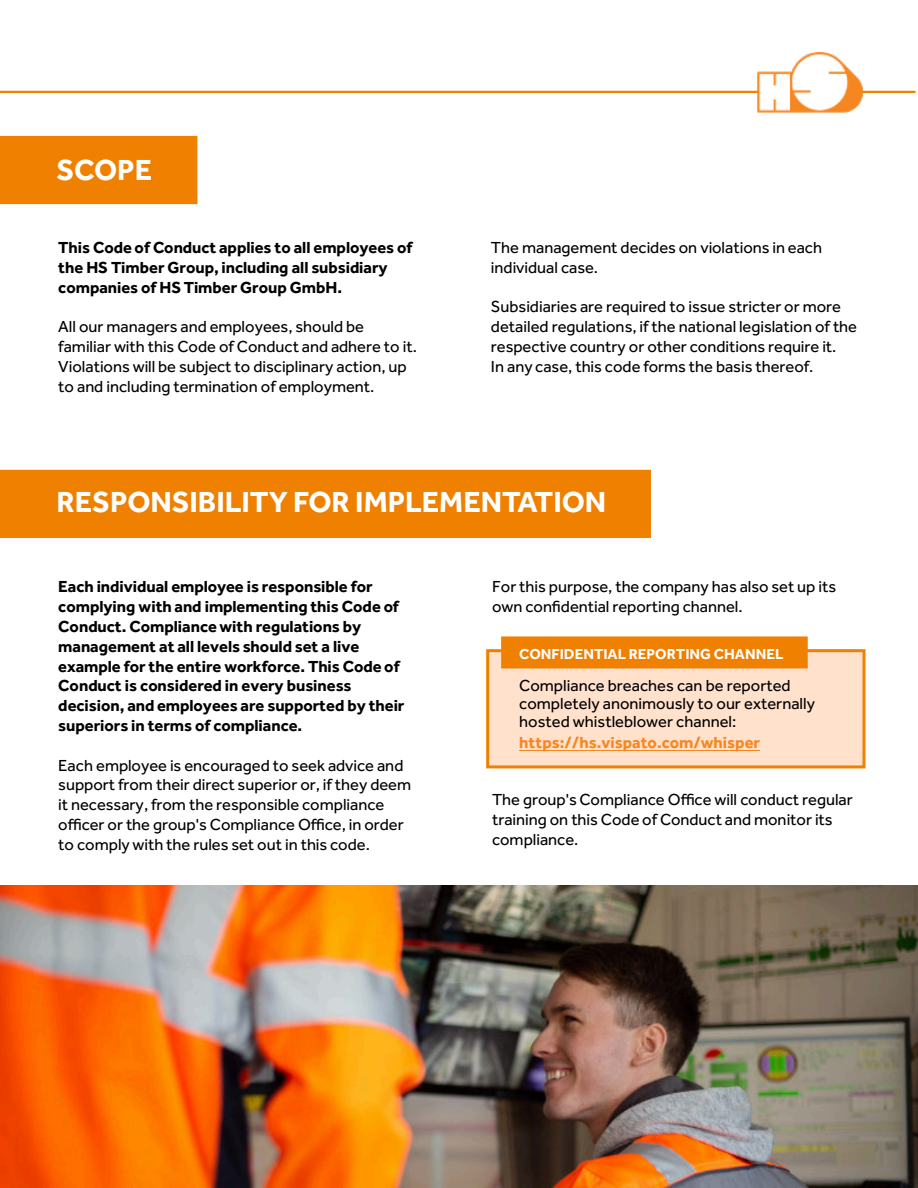
<style>
.page{position:relative;width:918px;height:1188px;background:#fff}
.page>*{position:absolute;margin:0;border:0;box-sizing:border-box;transform-origin:0 0}
.t1{font:700 30px "Effra";color:#fff}
.t2{font:700 16.65px "Effra";color:#000}
.t3{font:16.5px "Effra";color:#000}
.t4{font:700 16.5px "Effra";color:#000}
.t5{font:700 16.5px "Effra";color:#f6861f}
.t6{font:700 15px "Effra";color:#fff}
</style>
<div class="page">
<hr style="left:0;top:91px;width:916px;height:2px;background:#f08000">
<div style="left:0;top:136px;width:197px;height:68px;background:#f08000"></div>
<div style="left:0;top:470px;width:651px;height:68px;background:#f08000"></div>
<img style="left:758px;top:53px;width:105px;height:60px">
<div style="left:486px;top:649px;width:380px;height:119px;background:#ffe1cc;border:3px solid #f08000"></div>
<div style="left:501px;top:636px;width:307px;height:32px;background:#f08000;border:3px solid #f08000"></div>
<hr style="left:519px;top:750px;width:241px;height:1px;background:#f6861f">
<img style="left:0;top:886px;width:918px;height:302px">
<p class="t1" style="left:57px;top:160px;width:97px">SCOPE</p>
<p class="t4" style="left:58px;top:242px;width:356px">This Code of Conduct applies to all employees of</p>
<p class="t4" style="left:58px;top:262px;width:331px">the HS Timber Group, including all subsidiary</p>
<p class="t4" style="left:58px;top:282px;width:285px">companies of HS Timber Group GmbH.</p>
<p class="t3" style="left:58px;top:321px;width:307px">All our managers and employees, should be</p>
<p class="t3" style="left:58px;top:341px;width:360px">familiar with this Code of Conduct and adhere to it.</p>
<p class="t3" style="left:58px;top:361px;width:350px">Violations will be subject to disciplinary action, up</p>
<p class="t3" style="left:58px;top:381px;width:318px">to and including termination of employment.</p>
<p class="t3" style="left:491px;top:242px;width:333px">The management decides on violations in each</p>
<p class="t3" style="left:491px;top:262px;width:109px">individual case.</p>
<p class="t3" style="left:491px;top:301px;width:352px">Subsidiaries are required to issue stricter or more</p>
<p class="t3" style="left:491px;top:321px;width:368px">detailed regulations, if the national legislation of the</p>
<p class="t3" style="left:491px;top:341px;width:347px">respective country or other conditions require it.</p>
<p class="t3" style="left:491px;top:361px;width:324px">In any case, this code forms the basis thereof.</p>
<p class="t1" style="left:57px;top:492px;width:551px">RESPONSIBILITY FOR IMPLEMENTATION</p>
<p class="t4" style="left:58px;top:581px;width:316px">Each individual employee is responsible for</p>
<p class="t4" style="left:58px;top:601px;width:342px">complying with and implementing this Code of</p>
<p class="t4" style="left:58px;top:621px;width:304px">Conduct. Compliance with regulations by</p>
<p class="t2" style="left:58px;top:641px;width:302px">management at all levels should set a live</p>
<p class="t4" style="left:58px;top:661px;width:343px">example for the entire workforce. This Code of</p>
<p class="t4" style="left:58px;top:680px;width:295px">Conduct is considered in every business</p>
<p class="t4" style="left:58px;top:700px;width:348px">decision, and employees are supported by their</p>
<p class="t4" style="left:58px;top:720px;width:245px">superiors in terms of compliance.</p>
<p class="t3" style="left:58px;top:760px;width:347px">Each employee is encouraged to seek advice and</p>
<p class="t3" style="left:58px;top:779px;width:354px">support from their direct superior or, if they deem</p>
<p class="t3" style="left:58px;top:799px;width:328px">it necessary, from the responsible compliance</p>
<p class="t3" style="left:58px;top:819px;width:347px">officer or the group's Compliance Office, in order</p>
<p class="t3" style="left:58px;top:839px;width:313px">to comply with the rules set out in this code.</p>
<p class="t3" style="left:492px;top:581px;width:346px">For this purpose, the company has also set up its</p>
<p class="t3" style="left:492px;top:601px;width:252px">own confidential reporting channel.</p>
<p class="t6" style="left:519px;top:649px;width:266px">CONFIDENTIAL REPORTING CHANNEL</p>
<p class="t3" style="left:519px;top:680px;width:273px">Compliance breaches can be reported</p>
<p class="t3" style="left:519px;top:698px;width:297px">completely anonimously to our externally</p>
<p class="t3" style="left:519px;top:716px;width:219px">hosted whistleblower channel:</p>
<p class="t5" style="left:519px;top:737px;width:242px">https://hs.vispato.com/whisper</p>
<p class="t3" style="left:492px;top:794px;width:362px">The group's Compliance Office will conduct regular</p>
<p class="t3" style="left:492px;top:814px;width:342px">training on this Code of Conduct and monitor its</p>
<p class="t3" style="left:492px;top:834px;width:88px">compliance.</p>
</div>
